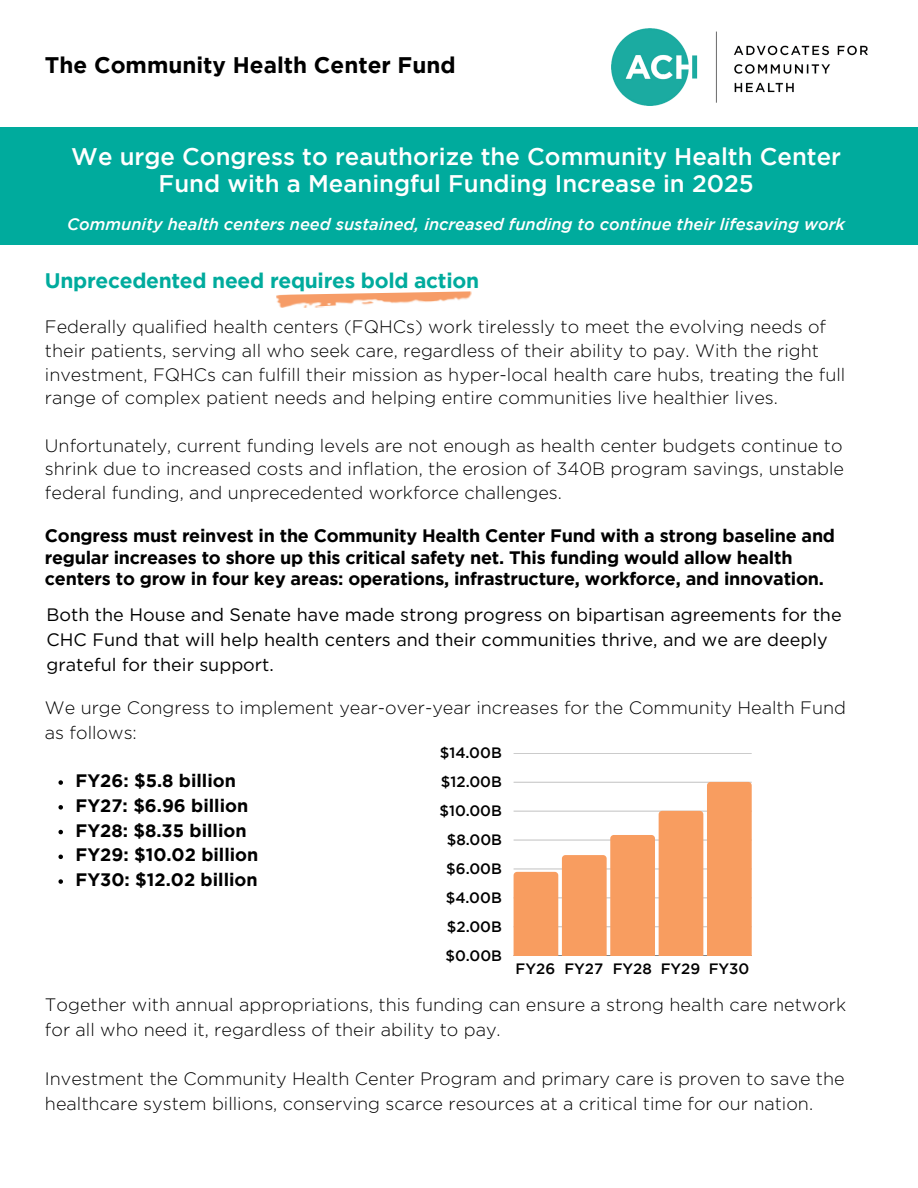
<style>
.page{position:relative;width:918px;height:1188px;background:#fff}
.page>*{position:absolute;margin:0;border:0;box-sizing:border-box;transform-origin:0 0}
.t1{font:500 24px/27px "Gotham";color:#fff;text-align:center}
.t2{font:700 22.5px "Gotham";color:#000}
.t3{font:700 21px "Gotham";letter-spacing:-.015em;color:#00ab9d}
.t4{font:300 18px/23.7px "Gotham";color:#000}
.t5{font:700 18px/21.3px "Gotham";letter-spacing:-.015em;color:#000}
.t6{font:18px/24.8px "Gotham";color:#000}
.t7{font:italic 500 16.5px "Gotham";color:#fff}
.t8{font:500 15px "Gotham";color:#000}
</style>
<div class="page">
<img style="left:612px;top:28px;width:255px;height:78px">
<img style="left:276px;top:291px;width:196px;height:17px">
<div style="left:0;top:127px;width:918px;height:118px;background:#00ab9d"></div>
<svg style="left:58px;top:780px;width:5px;height:5px"></svg>
<svg style="left:58px;top:805px;width:5px;height:5px"></svg>
<svg style="left:58px;top:830px;width:5px;height:4px"></svg>
<svg style="left:58px;top:855px;width:5px;height:4px"></svg>
<svg style="left:58px;top:879px;width:5px;height:5px"></svg>
<hr style="left:514px;top:753px;width:238px;height:1px;background:#cbcbcb">
<svg style="left:514px;top:782px;width:238px;height:174px"></svg>
<h1 class="t2" style="left:45px;top:57px;width:412px">The Community Health Center Fund</h1>
<h3 class="t1" style="left:71px;top:145px;width:771px">We urge Congress to reauthorize the Community Health Center<br>Fund with a Meaningful Funding Increase in 2025</h3>
<h2 class="t7" style="left:67px;top:218px;width:779px">Community health centers need sustained, increased funding to continue their lifesaving work</h2>
<p class="t3" style="left:45px;top:273px;width:436px">Unprecedented need requires bold action</p>
<p class="t4" style="left:45px;top:315px;width:802px">Federally qualified health centers (FQHCs) work tirelessly to meet the evolving needs of their patients, serving all who seek care, regardless of their ability to pay. With the right investment, FQHCs can fulfill their mission as hyper-local health care hubs, treating the full range of complex patient needs and helping entire communities live healthier lives.</p>
<h3 class="t4" style="left:45px;top:433px;width:801px;text-align:justify">Unfortunately, current funding levels are not enough as health center budgets continue to shrink due to increased costs and inflation, the erosion of 340B program savings, unstable federal funding, and unprecedented workforce challenges.</h3>
<h3 class="t5" style="left:45px;top:527px;width:792px">Congress must reinvest in the Community Health Center Fund with a strong baseline and regular increases to shore up this critical safety net. This funding would allow health centers to grow in four key areas: operations, infrastructure, workforce, and innovation.</h3>
<h3 class="t6" style="left:47px;top:603px;width:797px">Both the House and Senate have made strong progress on bipartisan agreements for the<br>CHC Fund that will help health centers and their communities thrive, and we are deeply grateful for their support.</h3>
<p class="t4" style="left:45px;top:695px;width:803px;line-height:24.8px">We urge Congress to implement year-over-year increases for the Community Health Fund as follows:</p>
<h3 class="t5" style="left:76px;top:771px;width:162px">FY26: $5.8 billion</h3>
<p class="t5" style="left:76px;top:796px;width:174px">FY27: $6.96 billion</p>
<p class="t5" style="left:76px;top:821px;width:173px">FY28: $8.35 billion</p>
<p class="t5" style="left:76px;top:846px;width:184px">FY29: $10.02 billion</p>
<p class="t5" style="left:76px;top:870px;width:184px">FY30: $12.02 billion</p>
<p class="t8" style="left:440px;top:747px;width:64px">$14.00B</p>
<p class="t8" style="left:441px;top:776px;width:63px">$12.00B</p>
<p class="t8" style="left:440px;top:805px;width:64px">$10.00B</p>
<p class="t8" style="left:447px;top:834px;width:57px">$8.00B</p>
<p class="t8" style="left:446px;top:863px;width:57px">$6.00B</p>
<p class="t8" style="left:446px;top:892px;width:58px">$4.00B</p>
<p class="t8" style="left:447px;top:921px;width:57px">$2.00B</p>
<p class="t8" style="left:446px;top:950px;width:58px">$0.00B</p>
<p class="t8" style="left:516px;top:963px;width:235px">FY26 FY27 FY28 FY29 FY30</p>
<p class="t4" style="left:45px;top:992px;width:803px;line-height:24.8px">Together with annual appropriations, this funding can ensure a strong health care network for all who need it, regardless of their ability to pay.</p>
<h3 class="t4" style="left:45px;top:1066px;width:801px;line-height:24.8px">Investment the Community Health Center Program and primary care is proven to save the healthcare system billions, conserving scarce resources at a critical time for our nation.</h3>
</div>
